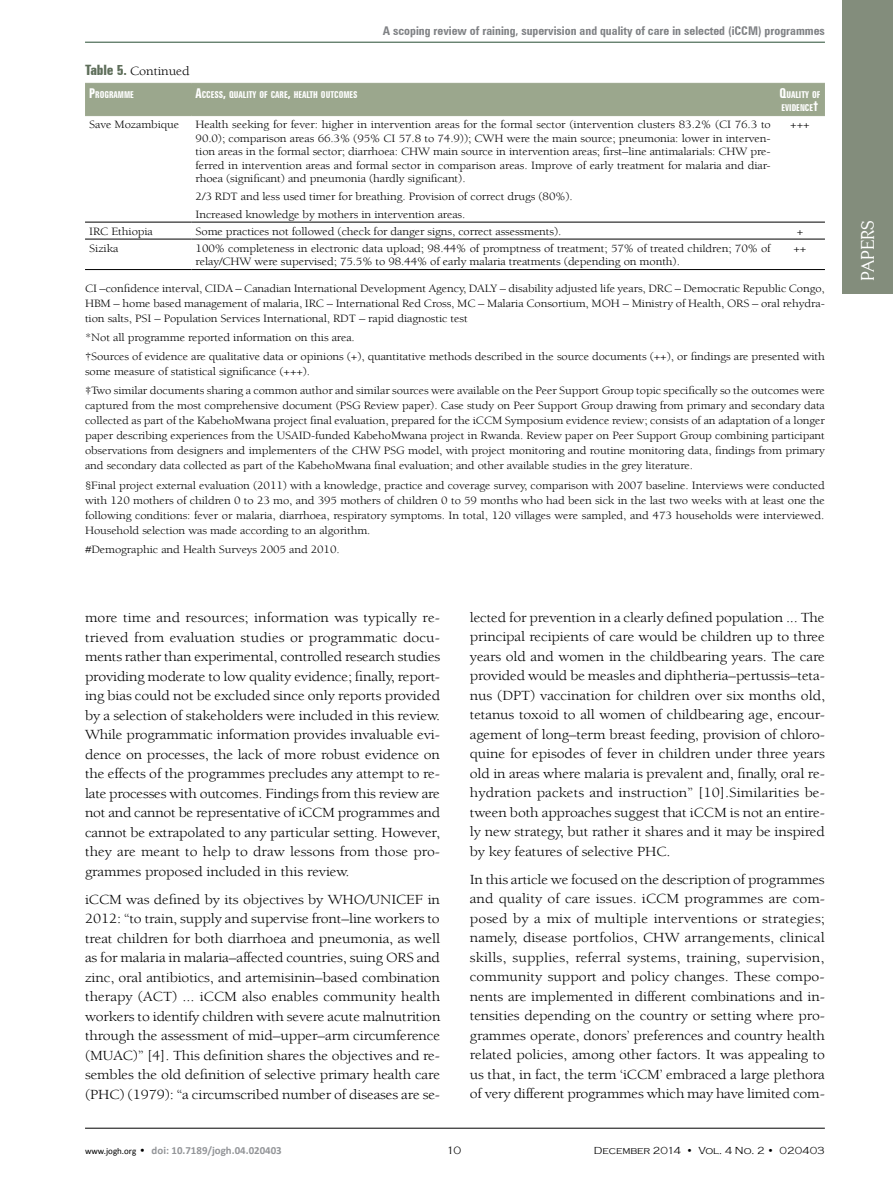
<style>
.page{position:relative;width:893px;height:1191px;background:#fff}
.page>*{position:absolute;margin:0;border:0;box-sizing:border-box;transform-origin:0 0}
.t1{font:18px "Centabel";color:#fff}
.t2{font:14.25px/19.5px "Berkeley Std";letter-spacing:-.01em;color:#000;text-align:justify;scale:1.11 1}
.t3{font:12.9px "Berkeley Std";letter-spacing:-.01em;color:#000;scale:1.11 1}
.t4{font:700 condensed 12px "Zurich BT";color:#808285}
.t5{font:11.4px/15px "Berkeley Std";letter-spacing:-.01em;color:#000;text-align:justify;scale:1.11 1}
.t6{font:700 10.95px "Calibri";color:#939598}
.t7{font:300 10.95px "Copperplate Gothic";color:#000}
.t8{font:300 10.5px "Copperplate Gothic";color:#000}
.t9{font:700 extra-condensed 9.45px/13.5px "Zurich BT";color:#fff}
.s1{font-family:"Zurich BT";font-weight:700;font-stretch:extra-condensed;font-size:14.25px;color:#5f6f5b}
.s2{font-size:13.5px}
.s3{font-weight:400;font-size:9px;color:#000}
.s4{font-family:"Copperplate Gothic";font-weight:300;color:#000}
</style>
<div class="page">
<hr style="left:85px;top:1128px;width:740px;height:1px;background:#000">
<div style="left:842px;top:0;width:51px;height:293px;background:#838d7c"></div>
<hr style="left:85px;top:42px;width:740px;height:1px;background:#274d33">
<div style="left:85px;top:84px;width:740px;height:31px;background:#9ba78d"></div>
<hr style="left:85px;top:222px;width:106px;height:1px;background:#000">
<hr style="left:191px;top:222px;width:584px;height:1px;background:#000">
<hr style="left:775px;top:222px;width:50px;height:1px;background:#000">
<hr style="left:85px;top:239px;width:106px;height:1px;background:#000">
<hr style="left:191px;top:239px;width:584px;height:1px;background:#000">
<hr style="left:775px;top:239px;width:50px;height:1px;background:#000">
<hr style="left:85px;top:269px;width:106px;height:1px;background:#000">
<hr style="left:191px;top:269px;width:584px;height:1px;background:#000">
<hr style="left:775px;top:269px;width:50px;height:1px;background:#000">
<hr style="left:85px;top:83px;width:106px;height:1px;background:#9ba78d">
<hr style="left:191px;top:83px;width:584px;height:1px;background:#9ba78d">
<hr style="left:775px;top:83px;width:50px;height:1px;background:#9ba78d">
<hr style="left:85px;top:115px;width:106px;height:1px;background:#9ba78d">
<hr style="left:191px;top:115px;width:584px;height:1px;background:#9ba78d">
<hr style="left:775px;top:115px;width:50px;height:1px;background:#9ba78d">
<p class="t3" style="left:85px;top:64px;width:96px"><span class="s1">Table 5.</span> Continued</p>
<p class="t4" style="left:383px;top:23px;width:444px">A scoping review of raining, supervision and quality of care in selected (iCCM) programmes</p>
<p class="t9" style="left:89px;top:88px;width:46px"><span class="s2">P</span>ROGRAMME</p>
<p class="t9" style="left:196px;top:88px;width:164px"><span class="s2">A</span>CCESS<span class="s2">,</span> QUALITY OF CARE<span class="s2">,</span> HEALTH OUTCOMES</p>
<p class="t9" style="left:780px;top:88px;width:42px"><span class="s2">Q</span>UALITY OF<br>EVIDENCE<span class="s2">†</span></p>
<p class="t5" style="left:89px;top:117px;width:83px">Save Mozambique</p>
<p class="t5" style="left:196px;top:118px;width:520px;line-height:13.5px">Health seeking for fever: higher in intervention areas for the formal sector (intervention clusters 83.2% (CI 76.3 to 90.0); comparison areas 66.3% (95% CI 57.8 to 74.9)); CWH were the main source; pneumonia: lower in interven&shy;tion areas in the formal sector; diarrhoea: CHW main source in intervention areas; first–line antimalarials: CHW pre&shy;ferred in intervention areas and formal sector in comparison areas. Improve of early treatment for malaria and diar&shy;rhoea (significant) and pneumonia (hardly significant).</p>
<p class="t5" style="left:196px;top:188px;width:341px;line-height:17.7px">2/3 RDT and less used timer for breathing. Provision of correct drugs (80%).<br>Increased knowledge by mothers in intervention areas.</p>
<p class="t5" style="left:790px;top:117px;width:19px">+++</p>
<p class="t5" style="left:89px;top:224px;width:59px">IRC Ethiopia</p>
<p class="t5" style="left:196px;top:224px;width:331px">Some practices not followed (check for danger signs, correct assessments).</p>
<p class="t5" style="left:797px;top:224px;width:7px">+</p>
<p class="t5" style="left:89px;top:241px;width:28px">Sizika</p>
<p class="t5" style="left:196px;top:242px;width:520px;line-height:13.5px">100% completeness in electronic data upload; 98.44% of promptness of treatment; 57% of treated children; 70% of relay/CHW were supervised; 75.5% to 98.44% of early malaria treatments (depending on month).</p>
<p class="t5" style="left:793px;top:241px;width:13px">++</p>
<p class="t5" style="left:85px;top:281px;width:668px">CI –confidence interval, CIDA – Canadian International Development Agency, DALY – disability adjusted life years, DRC – Democratic Republic Congo, HBM – home based management of malaria, IRC – International Red Cross, MC – Malaria Consortium, MOH – Ministry of Health, ORS – oral rehydra&shy;tion salts, PSI – Population Services International, RDT – rapid diagnostic test</p>
<p class="t5" style="left:85px;top:328px;width:668px;line-height:19.2px">*Not all programme reported information on this area.<br>†Sources of evidence are qualitative data or opinions (+), quantitative methods described in the source documents (++), or findings are presented with</p>
<p class="t5" style="left:85px;top:362px;width:668px;line-height:19.2px">some measure of statistical significance (+++).<br>‡Two similar documents sharing a common author and similar sources were available on the Peer Support Group topic specifically so the outcomes were</p>
<p class="t5" style="left:85px;top:398px;width:668px">captured from the most comprehensive document (PSG Review paper). Case study on Peer Support Group drawing from primary and secondary data collected as part of the KabehoMwana project final evaluation, prepared for the iCCM Symposium evidence review; consists of an adaptation of a longer paper describing experiences from the USAID-funded KabehoMwana project in Rwanda. Review paper on Peer Support Group combining participant observations from designers and implementers of the CHW PSG model, with project monitoring and routine monitoring data, findings from primary and secondary data collected as part of the KabehoMwana final evaluation; and other available studies in the grey literature.</p>
<p class="t5" style="left:85px;top:478px;width:668px">§Final project external evaluation (2011) with a knowledge, practice and coverage survey, comparison with 2007 baseline. Interviews were conducted with 120 mothers of children 0 to 23 mo, and 395 mothers of children 0 to 59 months who had been sick in the last two weeks with at least one the following conditions: fever or malaria, diarrhoea, respiratory symptoms. In total, 120 villages were sampled, and 473 households were interviewed.<br>Household selection was made according to an algorithm.</p>
<p class="t5" style="left:85px;top:542px;width:231px">#Demographic and Health Surveys 2005 and 2010.</p>
<p class="t2" style="left:85px;top:608px;width:322px">more time and resources; information was typically re&shy;trieved from evaluation studies or programmatic docu&shy;ments rather than experimental, controlled research studies providing moderate to low quality evidence; finally, report&shy;ing bias could not be excluded since only reports provided by a selection of stakeholders were included in this review.<br>While programmatic information provides invaluable evi&shy;dence on processes, the lack of more robust evidence on the effects of the programmes precludes any attempt to re&shy;late processes with outcomes. Findings from this review are not and cannot be representative of iCCM programmes and cannot be extrapolated to any particular setting. However, they are meant to help to draw lessons from those pro&shy;grammes proposed included in this review.</p>
<p class="t2" style="left:85px;top:889px;width:322px">iCCM was defined by its objectives by WHO/UNICEF in 2012: “to train, supply and supervise front–line workers to treat children for both diarrhoea and pneumonia, as well as for malaria in malaria–affected countries, suing ORS and zinc, oral antibiotics, and artemisinin–based combination therapy (ACT) ... iCCM also enables community health workers to identify children with severe acute malnutrition through the assessment of mid–upper–arm circumference (MUAC)” [4]. This definition shares the objectives and re&shy;sembles the old definition of selective primary health care (PHC) (1979): “a circumscribed number of diseases are se-</p>
<p class="t2" style="left:470px;top:608px;width:322px">lected for prevention in a clearly defined population ... The principal recipients of care would be children up to three years old and women in the childbearing years. The care provided would be measles and diphtheria–pertussis–teta&shy;nus (DPT) vaccination for children over six months old, tetanus toxoid to all women of childbearing age, encour&shy;agement of long–term breast feeding, provision of chloro&shy;quine for episodes of fever in children under three years old in areas where malaria is prevalent and, finally, oral re&shy;hydration packets and instruction” [10].Similarities be&shy;tween both approaches suggest that iCCM is not an entire&shy;ly new strategy, but rather it shares and it may be inspired by key features of selective PHC.</p>
<p class="t2" style="left:470px;top:870px;width:322px">In this article we focused on the description of programmes and quality of care issues. iCCM programmes are com&shy;posed by a mix of multiple interventions or strategies; namely, disease portfolios, CHW arrangements, clinical skills, supplies, referral systems, training, supervision, community support and policy changes. These compo&shy;nents are implemented in different combinations and in&shy;tensities depending on the country or setting where pro&shy;grammes operate, donors’ preferences and country health related policies, among other factors. It was appealing to us that, in fact, the term ‘iCCM’ embraced a large plethora of very different programmes which may have limited com-</p>
<p class="t6" style="left:85px;top:1143px;width:198px"><span class="s3">www.jogh.org</span> <span class="s4">•</span> doi: 10.7189/jogh.04.020403</p>
<p class="t7" style="left:447px;top:1144px;width:16px">10</p>
<p class="t8" style="left:594px;top:1144px;width:232px">December 2014 • Vol. 4 No. 2 • 020403</p>
<h1 class="t1" style="left:860px;top:281px;width:103px;rotate:-90deg">PVIEWPOINTS</h1>
<h1 class="t1" style="left:857px;top:271px;width:53px;rotate:-90deg">APERS</h1>
</div>
